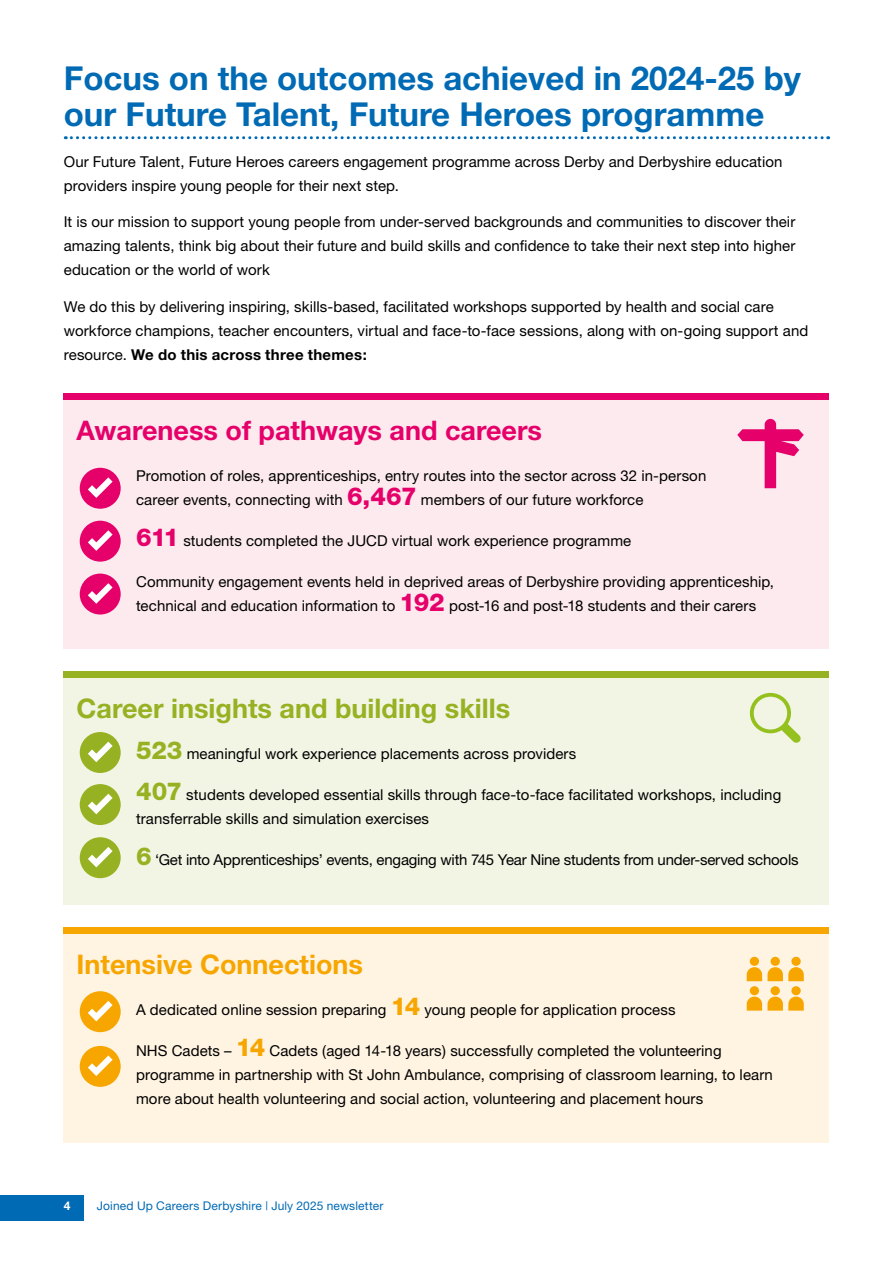
<style>
.page{position:relative;width:893px;height:1263px;background:#fff}
.page>*{position:absolute;margin:0;border:0;box-sizing:border-box;transform-origin:0 0}
.t1{font:700 33px/36px "Helvetica Neue";color:#006ab4}
.H3_large{font:700 27px "Helvetica Neue";color:#96b222}
.H3_large-2{font:700 27px "Helvetica Neue";color:#e60069}
.H3_large-3{font:700 27px "Helvetica Neue";color:#f7a600}
.t2{font:15px/24px "Helvetica Neue";letter-spacing:.005em;color:#000}
.t3{font:15px "Helvetica Neue";letter-spacing:-.015em;color:#000}
.t4{font:12px "Helvetica Neue";letter-spacing:.01em;color:#006ab4}
.t5{font:700 12px "Helvetica Neue";color:#fff}
.s1{font-weight:700}
.s2{font-weight:800;font-size:24.75px;color:#e60069}
.s3{font-weight:800;font-size:24.75px;color:#96b222}
.s4{font-weight:800;font-size:24.75px;color:#f7a600}
</style>
<div class="page">
<div style="left:0;top:1194px;width:83px;height:26px;background:#006ab4"></div>
<svg style="left:65px;top:136px;width:764px;height:3px"></svg>
<div style="left:64px;top:393px;width:765px;height:255px;background:#fceaef"></div>
<div style="left:80px;top:468px;width:41px;height:41px;background:#e60069;border-radius:50%"></div>
<svg style="left:88px;top:477px;width:25px;height:21px"></svg>
<div style="left:80px;top:521px;width:41px;height:41px;background:#e60069;border-radius:50%"></div>
<svg style="left:88px;top:530px;width:25px;height:21px"></svg>
<div style="left:80px;top:574px;width:41px;height:40px;background:#e60069;border-radius:50%"></div>
<svg style="left:88px;top:583px;width:25px;height:21px"></svg>
<div style="left:64px;top:393px;width:765px;height:7px;background:#e60069"></div>
<div style="left:64px;top:671px;width:765px;height:234px;background:#f2f4e4"></div>
<div style="left:80px;top:837px;width:41px;height:41px;background:#96b222;border-radius:50%"></div>
<svg style="left:88px;top:847px;width:25px;height:20px"></svg>
<div style="left:80px;top:784px;width:41px;height:41px;background:#96b222;border-radius:50%"></div>
<svg style="left:88px;top:794px;width:25px;height:20px"></svg>
<div style="left:80px;top:732px;width:41px;height:41px;background:#96b222;border-radius:50%"></div>
<svg style="left:88px;top:742px;width:25px;height:20px"></svg>
<div style="left:64px;top:671px;width:765px;height:7px;background:#96b222"></div>
<div style="left:64px;top:928px;width:765px;height:215px;background:#fff3e2"></div>
<div style="left:80px;top:991px;width:41px;height:41px;background:#f7a600;border-radius:50%"></div>
<svg style="left:88px;top:1001px;width:25px;height:20px"></svg>
<div style="left:80px;top:1046px;width:41px;height:41px;background:#f7a600;border-radius:50%"></div>
<svg style="left:88px;top:1055px;width:25px;height:21px"></svg>
<div style="left:64px;top:928px;width:765px;height:6px;background:#f7a600"></div>
<svg style="left:749px;top:693px;width:52px;height:50px"></svg>
<div style="left:771px;top:957px;width:9px;height:9px;background:#f7a600;border-radius:50%"></div>
<div style="left:750px;top:957px;width:9px;height:9px;background:#f7a600;border-radius:50%"></div>
<div style="left:791px;top:957px;width:10px;height:9px;background:#f7a600;border-radius:50%"></div>
<svg style="left:747px;top:967px;width:57px;height:14px"></svg>
<div style="left:771px;top:986px;width:9px;height:9px;background:#f7a600;border-radius:50%"></div>
<div style="left:750px;top:986px;width:9px;height:9px;background:#f7a600;border-radius:50%"></div>
<div style="left:791px;top:986px;width:10px;height:9px;background:#f7a600;border-radius:50%"></div>
<svg style="left:747px;top:996px;width:57px;height:15px"></svg>
<svg style="left:737px;top:419px;width:67px;height:69px"></svg>
<h2 class="t1" style="left:64px;top:59px;width:739px">Focus on the outcomes achieved in 2024-25 by our Future Talent, Future Heroes programme</h2>
<p class="t2" style="left:64px;top:149px;width:720px">Our Future Talent, Future Heroes careers engagement programme across Derby and Derbyshire education providers inspire young people for their next step.</p>
<p class="t2" style="left:64px;top:210px;width:733px;text-align:justify">It is our mission to support young people from under-served backgrounds and communities to discover their amazing talents, think big about their future and build skills and confidence to take their next step into higher education or the world of work</p>
<p class="t2" style="left:64px;top:295px;width:746px">We do this by delivering inspiring, skills-based, facilitated workshops supported by health and social care workforce champions, teacher encounters, virtual and face-to-face sessions, along with on-going support and resource. <span class="s1">We do this across three themes:</span></p>
<h3 class="H3_large-2" style="left:77px;top:414px;width:467px">Awareness of pathways and careers</h3>
<p class="t2" style="left:136px;top:463px;width:572px">Promotion of roles, apprenticeships, entry routes into the sector across 32 in-person career events, connecting with <span class="s2">6,467</span> members of our future workforce</p>
<p class="t2" style="left:136px;top:528px;width:497px"><span class="s2">611</span> students completed the JUCD virtual work experience programme</p>
<p class="t2" style="left:136px;top:569px;width:639px">Community engagement events held in deprived areas of Derbyshire providing apprenticeship, technical and education information to <span class="s2">192</span> post-16 and post-18 students and their carers</p>
<h3 class="H3_large" style="left:77px;top:691px;width:435px">Career insights and building skills</h3>
<p class="t2" style="left:136px;top:741px;width:442px"><span class="s3">523</span> meaningful work experience placements across providers</p>
<p class="t2" style="left:136px;top:782px;width:647px"><span class="s3">407</span> students developed essential skills through face-to-face facilitated workshops, including transferrable skills and simulation exercises</p>
<p class="t3" style="left:136px;top:851px;width:664px"><span class="s3">6</span> ‘Get into Apprenticeships’ events, engaging with 745 Year Nine students from under-served schools</p>
<h3 class="H3_large-3" style="left:77px;top:948px;width:288px">Intensive Connections</h3>
<p class="t2" style="left:136px;top:998px;width:541px">A dedicated online session preparing <span class="s4">14</span> young people for application process</p>
<p class="t2" style="left:136px;top:1039px;width:638px">NHS Cadets – <span class="s4">14</span> Cadets (aged 14-18 years) successfully completed the volunteering programme in partnership with St John Ambulance, comprising of classroom learning, to learn more about health volunteering and social action, volunteering and placement hours</p>
<p class="t5" style="left:64px;top:1198px;width:8px">4</p>
<p class="t4" style="left:97px;top:1199px;width:288px">Joined Up Careers Derbyshire | July 2025 newsletter</p>
</div>
